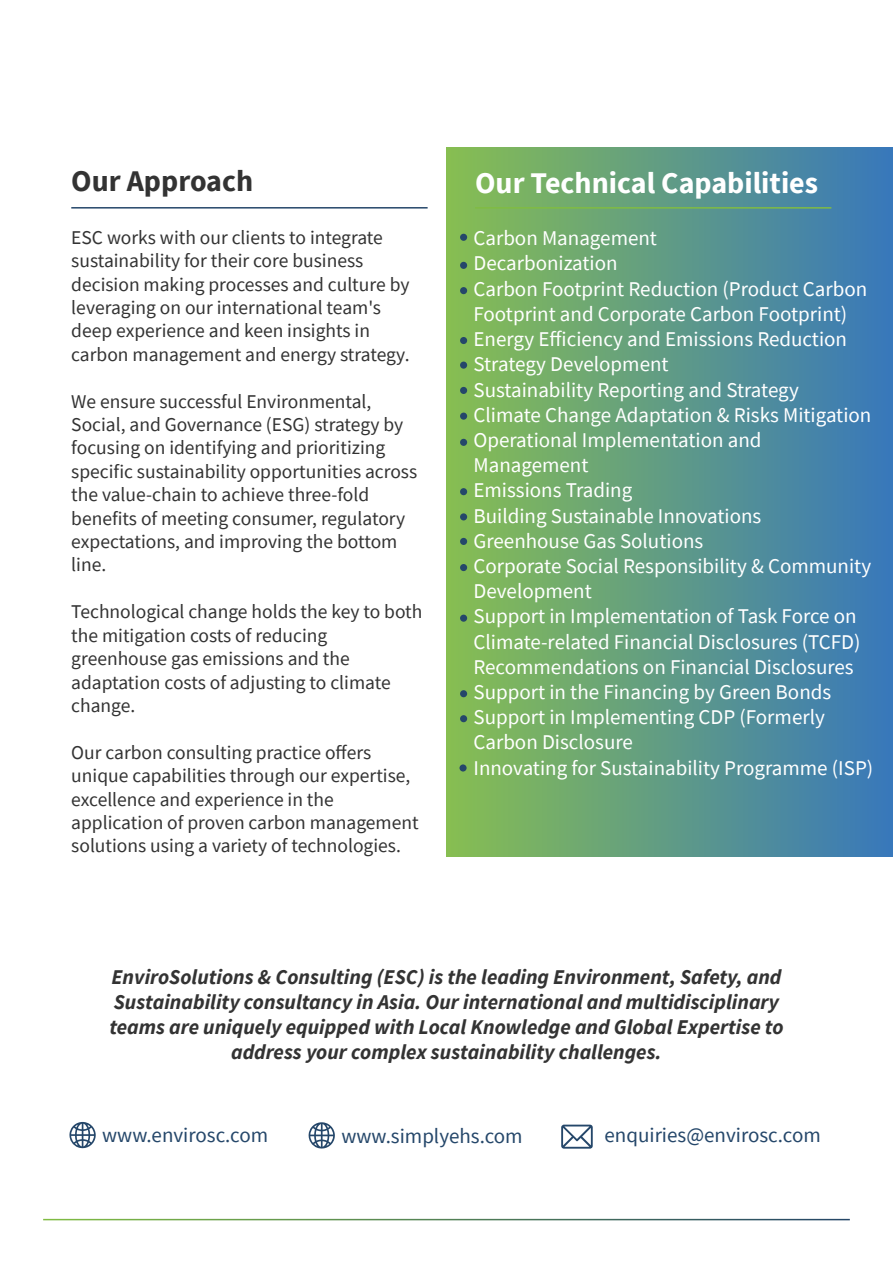
<style>
.page{position:relative;width:893px;height:1263px;background:#fff}
.page>*{position:absolute;margin:0;border:0;box-sizing:border-box;transform-origin:0 0}
.t1{font:700 30px "Source Sans Pro";color:#fff}
.t2{font:700 30px "Source Sans Pro";color:#333}
.t3{font:21px/25.2px "Source Sans Pro";color:#fff}
.t4{font:italic 700 21px/25.2px "Source Sans Pro";color:#333;text-align:center}
.t5{font:21px "Source Sans Pro";color:#25476a}
.t6{font:19.5px/23.4px "Source Sans Pro";color:#333}
</style>
<div class="page">
<svg style="left:561px;top:1124px;width:32px;height:25px"></svg>
<svg style="left:69px;top:1122px;width:27px;height:27px"></svg>
<svg style="left:308px;top:1122px;width:27px;height:27px"></svg>
<div style="left:446px;top:147px;width:447px;height:710px;background:linear-gradient(to right,#87be50,#3878bb)"></div>
<hr style="left:71px;top:207px;width:357px;height:2px;background:#25476a">
<hr style="left:475px;top:207px;width:356px;height:2px;background:#80bc43">
<div style="left:460px;top:234px;width:7px;height:7px;background:#25476a;border-radius:50%"></div>
<div style="left:460px;top:287px;width:7px;height:7px;background:#25476a;border-radius:50%"></div>
<div style="left:460px;top:439px;width:7px;height:7px;background:#25476a;border-radius:50%"></div>
<div style="left:460px;top:387px;width:7px;height:7px;background:#25476a;border-radius:50%"></div>
<div style="left:460px;top:413px;width:7px;height:7px;background:#25476a;border-radius:50%"></div>
<div style="left:460px;top:362px;width:7px;height:7px;background:#25476a;border-radius:50%"></div>
<div style="left:460px;top:337px;width:7px;height:7px;background:#25476a;border-radius:50%"></div>
<div style="left:460px;top:488px;width:7px;height:7px;background:#25476a;border-radius:50%"></div>
<div style="left:460px;top:513px;width:7px;height:7px;background:#25476a;border-radius:50%"></div>
<div style="left:460px;top:538px;width:7px;height:7px;background:#25476a;border-radius:50%"></div>
<div style="left:460px;top:564px;width:7px;height:7px;background:#25476a;border-radius:50%"></div>
<div style="left:460px;top:615px;width:7px;height:7px;background:#25476a;border-radius:50%"></div>
<div style="left:460px;top:715px;width:7px;height:7px;background:#25476a;border-radius:50%"></div>
<div style="left:460px;top:690px;width:7px;height:7px;background:#25476a;border-radius:50%"></div>
<div style="left:460px;top:262px;width:7px;height:7px;background:#25476a;border-radius:50%"></div>
<div style="left:459px;top:764px;width:8px;height:7px;background:#25476a;border-radius:50%"></div>
<h1 class="t2" style="left:71px;top:161px;width:183px">Our Approach</h1>
<p class="t6" style="left:71px;top:226px;width:340px">ESC works with our clients to integrate sustainability for their core business decision making processes and culture by leveraging on our international team's deep experience and keen insights in carbon management and energy strategy.</p>
<p class="t6" style="left:71px;top:389px;width:347px">We ensure successful Environmental, Social, and Governance (ESG) strategy by focusing on identifying and prioritizing specific sustainability opportunities across the value-chain to achieve three-fold benefits of meeting consumer, regulatory expectations, and improving the bottom line.</p>
<p class="t6" style="left:71px;top:600px;width:353px">Technological change holds the key to both the mitigation costs of reducing greenhouse gas emissions and the adaptation costs of adjusting to climate change.</p>
<p class="t6" style="left:71px;top:740px;width:349px">Our carbon consulting practice offers unique capabilities through our expertise, excellence and experience in the application of proven carbon management solutions using a variety of technologies.</p>
<h1 class="t1" style="left:475px;top:162px;width:344px">Our Technical Capabilities</h1>
<p class="t3" style="left:473px;top:226px;width:401px">Carbon Management<br>Decarbonization<br>Carbon Footprint Reduction (Product Carbon Footprint and Corporate Carbon Footprint)<br>Energy Efficiency and Emissions Reduction Strategy Development<br>Sustainability Reporting and Strategy<br>Climate Change Adaptation &amp; Risks Mitigation Operational Implementation and Management<br>Emissions Trading<br>Building Sustainable Innovations<br>Greenhouse Gas Solutions<br>Corporate Social Responsibility &amp; Community Development<br>Support in Implementation of Task Force on Climate-related Financial Disclosures (TCFD)<br>Recommendations on Financial Disclosures Support in the Financing by Green Bonds Support in Implementing CDP (Formerly Carbon Disclosure<br>Innovating for Sustainability Programme (ISP)</p>
<p class="t4" style="left:109px;top:964px;width:676px">EnviroSolutions &amp; Consulting (ESC) is the leading Environment, Safety, and Sustainability consultancy in Asia. Our international and multidisciplinary teams are uniquely equipped with Local Knowledge and Global Expertise to address your complex sustainability challenges.</p>
<p class="t5" style="left:102px;top:1122px;width:168px">www.envirosc.com</p>
<p class="t5" style="left:341px;top:1122px;width:183px">www.simplyehs.com</p>
<p class="t5" style="left:604px;top:1122px;width:218px">enquiries@envirosc.com</p>
</div>
